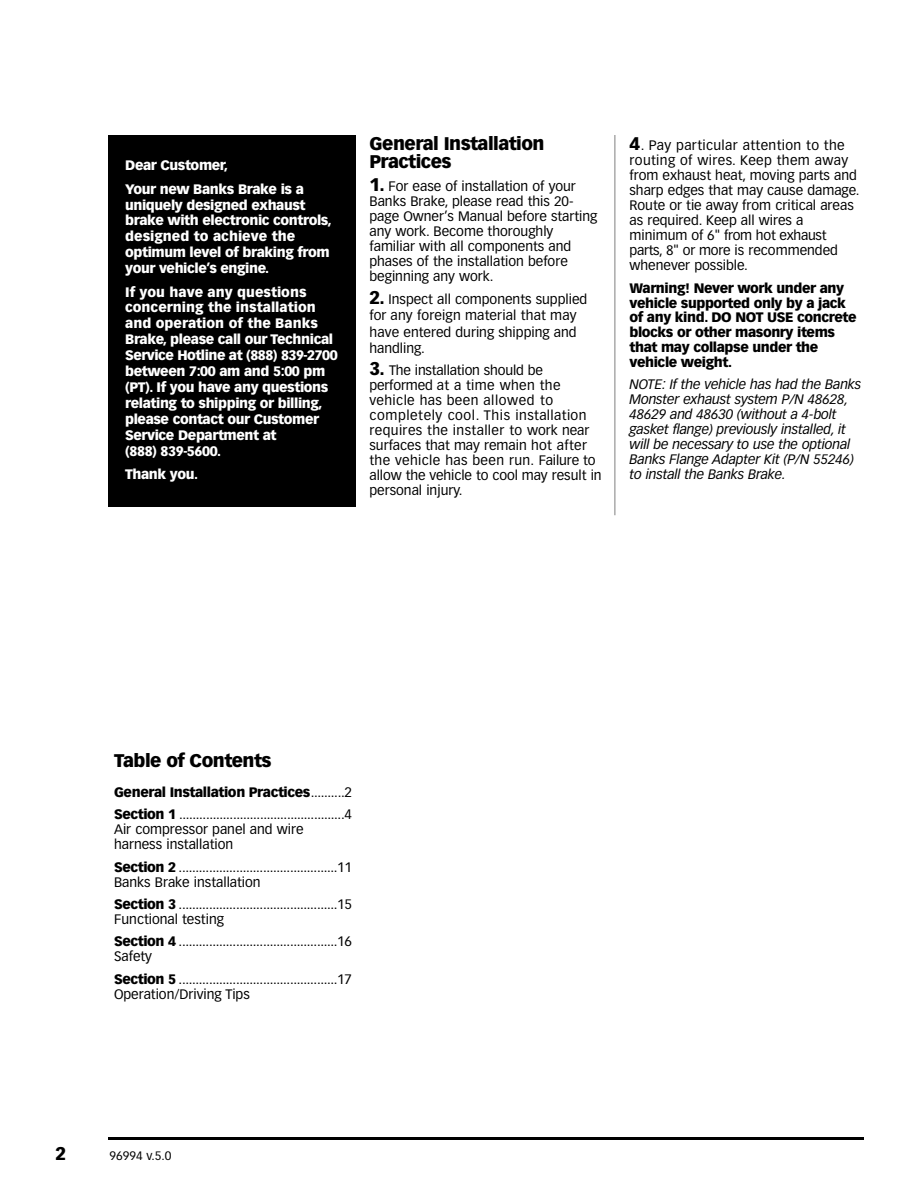
<style>
.page{position:relative;width:918px;height:1188px;background:#fff}
.page>*{position:absolute;margin:0;border:0;box-sizing:border-box;transform-origin:0 0}
.t1{font:900 18px/18px "Vectora LT Std";letter-spacing:-.03em;color:#000}
.t2{font:13.5px/15px "Vectora LT Std";color:#000}
.t3{font:900 13.5px/15.9px "Vectora LT Std";letter-spacing:-.03em;color:#fff}
.t4{font:italic 13.5px/15px "Vectora LT Std";letter-spacing:-.01em;color:#000}
.t5{font:900 13.5px/14.9px "Vectora LT Std";letter-spacing:-.03em;color:#000}
.t6{font:12px "Vectora LT Std";color:#000}
.s1{font-weight:900;font-size:18px}
.s2{font-weight:900}
</style>
<div class="page">
<hr style="left:615px;top:135px;width:1px;height:380px;background:#808080">
<div style="left:108px;top:135px;width:248px;height:372px;background:#000"></div>
<hr style="left:108px;top:1137px;width:756px;height:3px;background:#000">
<p class="t3" style="left:125px;top:154px;width:180px;line-height:23.4px">Dear Customer,<br>Your new Banks Brake is a</p>
<p class="t3" style="left:125px;top:197px;width:208px">uniquely designed exhaust brake with electronic controls, designed to achieve the optimum level of braking from your vehicle’s engine.</p>
<p class="t3" style="left:125px;top:284px;width:214px">If you have any questions concerning the installation and operation of the Banks<br>Brake, please call our Technical<br>Service Hotline at (888) 839-2700 between 7:00 am and 5:00 pm (PT). If you have any questions relating to shipping or billing, please contact our Customer<br>Service Department at<br>(888) 839-5600.</p>
<p class="t3" style="left:125px;top:467px;width:75px">Thank you.</p>
<h1 class="t1" style="left:370px;top:136px;width:177px">General Installation<br>Practices</h1>
<p class="t2" style="left:370px;top:179px;width:230px"><span class="s1">1.</span> For ease of installation of your<br>Banks Brake, please read this 20- page Owner’s Manual before starting any work. Become thoroughly familiar with all components and phases of the installation before beginning any work.</p>
<p class="t2" style="left:370px;top:292px;width:219px;line-height:16px"><span class="s1">2.</span> Inspect all components supplied for any foreign material that may have entered during shipping and handling.</p>
<p class="t2" style="left:370px;top:364px;width:234px"><span class="s1">3.</span> The installation should be performed at a time when the vehicle has been allowed to completely cool. This installation requires the installer to work near surfaces that may remain hot after the vehicle has been run. Failure to allow the vehicle to cool may result in personal injury.</p>
<p class="t2" style="left:630px;top:139px;width:232px"><span class="s1">4</span>. Pay particular attention to the routing of wires. Keep them away from exhaust heat, moving parts and sharp edges that may cause damage.<br>Route or tie away from critical areas as required. Keep all wires a minimum of 6" from hot exhaust parts, 8" or more is recommended whenever possible.</p>
<p class="t5" style="left:630px;top:281px;width:229px">Warning! Never work under any vehicle supported only by a jack of any kind. DO NOT USE concrete blocks or other masonry items that may collapse under the vehicle weight.</p>
<p class="t4" style="left:630px;top:378px;width:233px">NOTE: If the vehicle has had the Banks Monster exhaust system P/N 48628, 48629 and 48630 (without a 4-bolt gasket flange) previously installed, it will be necessary to use the optional Banks Flange Adapter Kit (P/N 55246) to install the Banks Brake.</p>
<h1 class="t1" style="left:114px;top:752px;width:159px">Table of Contents</h1>
<p class="t2" style="left:114px;top:781px;width:239px;line-height:22.5px"><span class="s2">General Installation Practices</span>..........2<br><span class="s2">Section 1</span> .................................................4</p>
<p class="t2" style="left:114px;top:823px;width:191px">Air compressor panel and wire harness installation</p>
<p class="t2" style="left:114px;top:860px;width:239px"><span class="s2">Section 2</span> ...............................................11<br>Banks Brake installation</p>
<p class="t2" style="left:114px;top:898px;width:239px"><span class="s2">Section 3</span> ...............................................15<br>Functional testing</p>
<p class="t2" style="left:114px;top:935px;width:239px"><span class="s2">Section 4</span> ...............................................16<br>Safety</p>
<p class="t2" style="left:114px;top:972px;width:239px"><span class="s2">Section 5</span> ...............................................17<br>Operation/Driving Tips</p>
<h1 class="t1" style="left:56px;top:1145px;width:12px">2</h1>
<p class="t6" style="left:110px;top:1151px;width:63px">96994 v.5.0</p>
</div>
